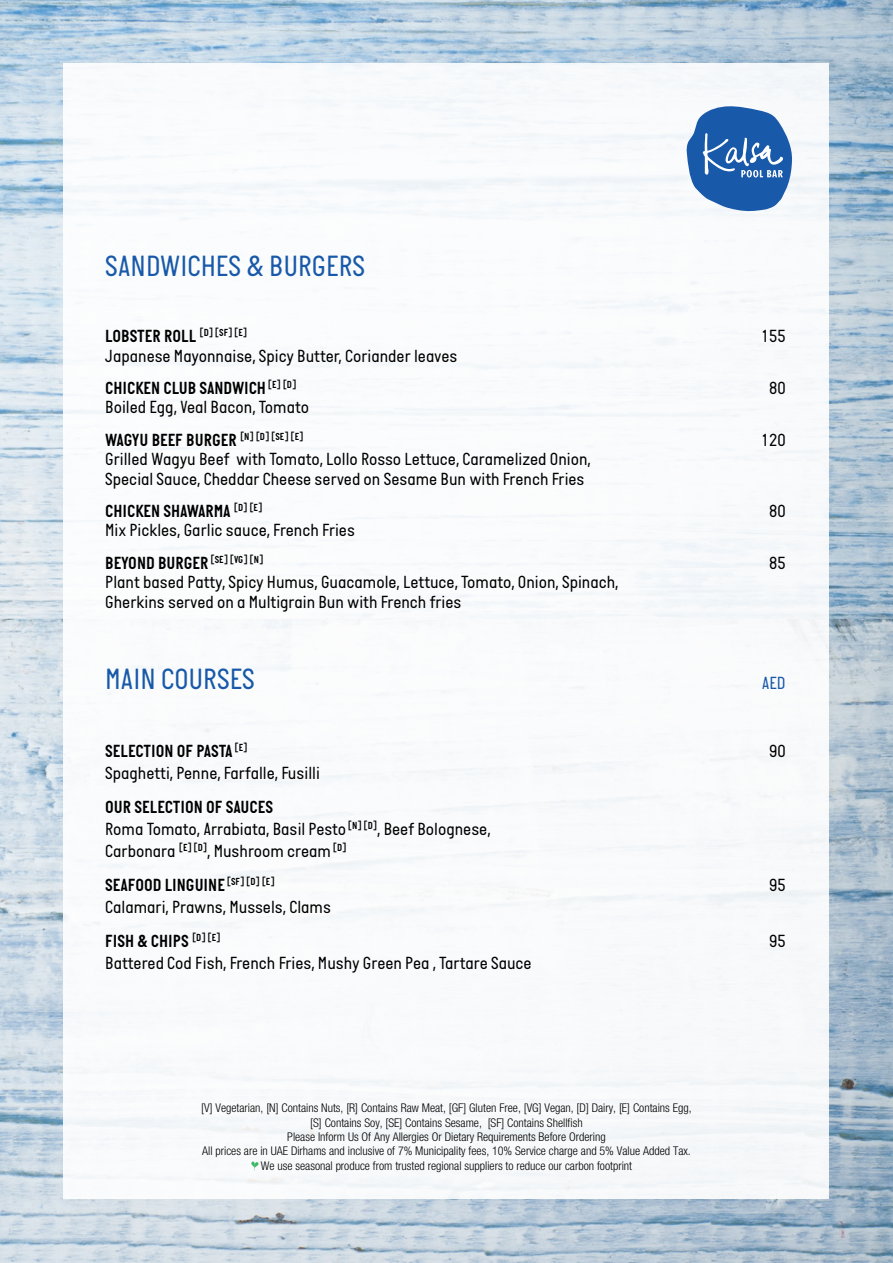
<style>
.page{position:relative;width:893px;height:1263px;background:#fff}
.page>*{position:absolute;margin:0;border:0;box-sizing:border-box;transform-origin:0 0}
.t1{font:30px "Italian Plate";color:#1859a9}
.t2{font:18px/32.2px "Italian Plate";color:#000}
.t3{font:600 18px "Italian Plate";color:#000}
.t4{font:18px "Italian Plate";color:#1859a9}
.t5{font:300 condensed 12px/14.4px "Helvetica Neue LT Pro";color:#000;text-align:center}
.s1{font-weight:600}
</style>
<div class="page">
<img style="left:0;top:0;width:893px;height:1263px">
<div style="left:64px;top:64px;width:765px;height:1135px;background:#fff"></div>
<svg style="left:251px;top:1161px;width:8px;height:10px"></svg>
<svg style="left:686px;top:106px;width:106px;height:106px"></svg>
<h1 class="t1" style="left:105px;top:248px;width:261px">SANDWICHES &amp; BURGERS</h1>
<p class="t3" style="left:105px;top:326px;width:143px">LOBSTER ROLL <sup>[D]</sup> <sup>[SF]</sup> <sup>[E]</sup></p>
<p class="t2" style="left:761px;top:320px;width:26px">155</p>
<p class="t2" style="left:105px;top:339px;width:354px">Japanese Mayonnaise, Spicy Butter, Coriander leaves<br><span class="s1">CHICKEN CLUB SANDWICH</span> <sup>[E]</sup> <sup>[D]</sup></p>
<p class="t2" style="left:769px;top:371px;width:18px">80</p>
<p class="t2" style="left:105px;top:391px;width:205px">Boiled Egg, Veal Bacon, Tomato<br><span class="s1">WAGYU BEEF BURGER</span> <sup>[N]</sup> <sup>[D]</sup> <sup>[SE]</sup> <sup>[E]</sup></p>
<p class="t2" style="left:761px;top:423px;width:26px">120</p>
<p class="t2" style="left:105px;top:449px;width:487px;line-height:19.5px">Grilled Wagyu Beef with Tomato, Lollo Rosso Lettuce, Caramelized Onion,<br>Special Sauce, Cheddar Cheese served on Sesame Bun with French Fries</p>
<p class="t3" style="left:105px;top:501px;width:159px">CHICKEN SHAWARMA <sup>[D]</sup> <sup>[E]</sup></p>
<p class="t2" style="left:769px;top:494px;width:18px">80</p>
<p class="t2" style="left:105px;top:514px;width:251px">Mix Pickles, Garlic sauce, French Fries<br><span class="s1">BEYOND BURGER</span> <sup>[SE]</sup> <sup>[VG]</sup> <sup>[N]</sup></p>
<p class="t2" style="left:769px;top:546px;width:18px">85</p>
<p class="t2" style="left:105px;top:572px;width:515px;line-height:19.5px">Plant based Patty, Spicy Humus, Guacamole, Lettuce, Tomato, Onion, Spinach,<br>Gherkins served on a Multigrain Bun with French fries</p>
<h1 class="t1" style="left:105px;top:661px;width:151px">MAIN COURSES</h1>
<p class="t4" style="left:762px;top:672px;width:25px">AED</p>
<p class="t3" style="left:105px;top:741px;width:144px">SELECTION OF PASTA <sup>[E]</sup></p>
<p class="t2" style="left:769px;top:735px;width:18px">90</p>
<p class="t2" style="left:105px;top:757px;width:216px">Spaghetti, Penne, Farfalle, Fusilli</p>
<p class="t2" style="left:105px;top:796px;width:387px;line-height:21.6px"><span class="s1">OUR SELECTION OF SAUCES<br></span>Roma Tomato, Arrabiata, Basil Pesto <sup>[N]</sup> <sup>[D]</sup>, Beef Bolognese,<br>Carbonara <sup>[E]</sup> <sup>[D]</sup>, Mushroom cream <sup>[D]</sup></p>
<p class="t3" style="left:105px;top:875px;width:171px">SEAFOOD LINGUINE <sup>[SF]</sup> <sup>[D]</sup> <sup>[E]</sup></p>
<p class="t2" style="left:769px;top:868px;width:18px">95</p>
<p class="t2" style="left:105px;top:889px;width:227px;line-height:34.3px">Calamari, Prawns, Mussels, Clams<br><span class="s1">FISH &amp; CHIPS</span> <sup>[D]</sup> <sup>[E]</sup></p>
<p class="t2" style="left:769px;top:924px;width:18px">95</p>
<p class="t2" style="left:105px;top:946px;width:428px">Battered Cod Fish, French Fries, Mushy Green Pea , Tartare Sauce</p>
<p class="t5" style="left:201px;top:1100px;width:492px">[V] Vegetarian, [N] Contains Nuts, [R] Contains Raw Meat, [GF] Gluten Free, [VG] Vegan, [D] Dairy, [E] Contains Egg, [S] Contains Soy, [SE] Contains Sesame, [SF] Contains Shellfish<br>Please Inform Us Of Any Allergies Or Dietary Requirements Before Ordering<br>All prices are in UAE Dirhams and inclusive of 7% Municipality fees, 10% Service charge and 5% Value Added Tax.<br>We use seasonal produce from trusted regional suppliers to reduce our carbon footprint</p>
</div>
